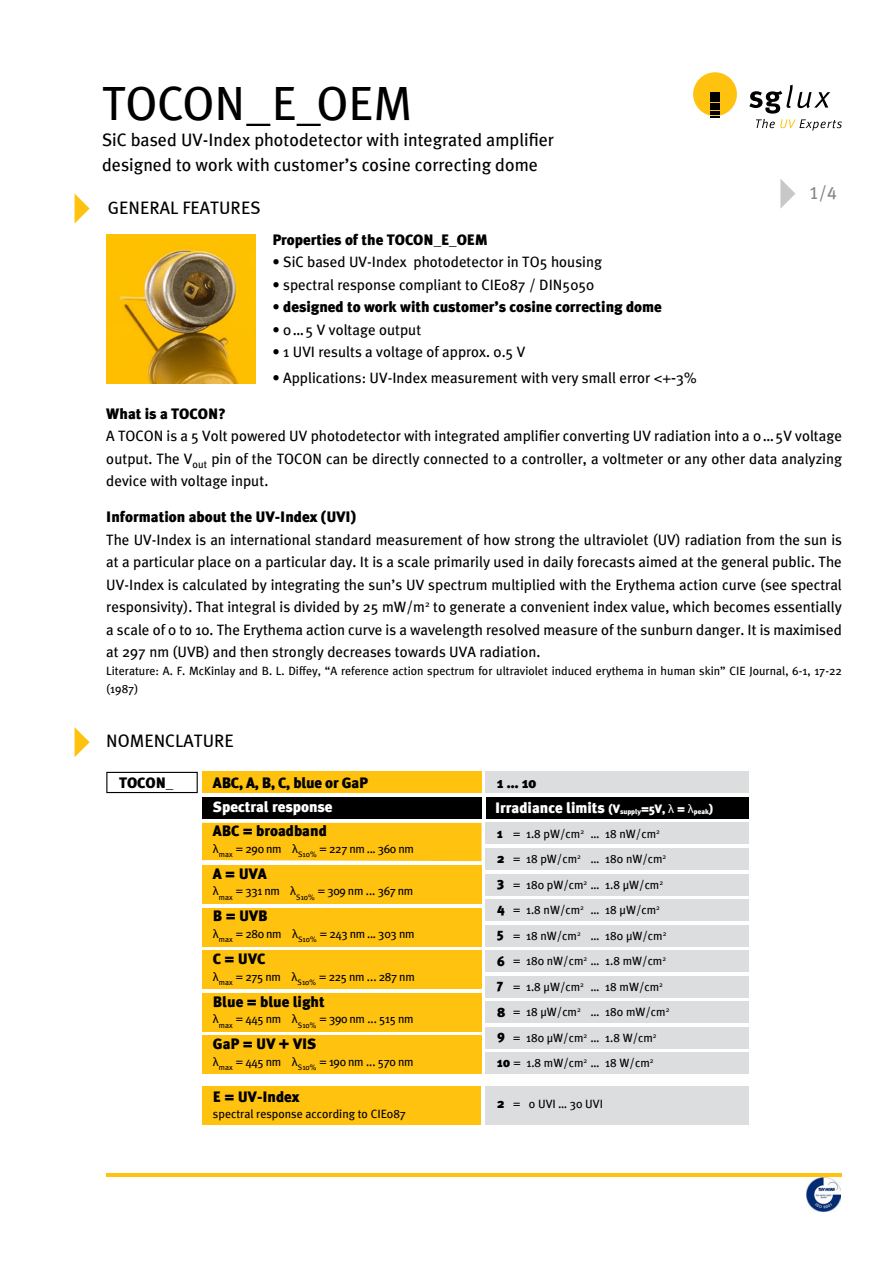
<style>
.page{position:relative;width:893px;height:1263px;background:#fff}
.page>*{position:absolute;margin:0;border:0;box-sizing:border-box;transform-origin:0 0}
.t1{font:48px "Meta Plus";color:#000}
.t2{font:18px/25.5px "Meta Plus";color:#000}
.t3{font:18px "Meta Plus Book Caps";color:#000}
.t4{font:18px "Meta Plus Book Caps";color:#848688}
.t5{font:15px/22.5px "Meta Plus";color:#000;text-align:justify}
.t6{font:900 15px "Meta Plus";color:#000}
.t7{font:900 15px "Meta Plus";color:#fff}
.t8{font:12px/18px "Meta Plus";color:#000}
.t9{font:12px "Meta Plus";letter-spacing:-.03em;color:#000}
.s1{font-weight:900}
.s2{font-weight:400}
.s3{font-family:"Helvetica"}
.s4{font-size:12px}
.s5{font-size:7.05px}
.s6{font-family:"Microsoft Sans Serif";font-weight:400;font-size:12px}
.s7{font-family:"Microsoft Sans Serif"}
.s8{font-weight:900;font-size:13.5px}
</style>
<div class="page">
<div style="left:106px;top:772px;width:92px;height:21px;border:1px solid #000"></div>
<svg style="left:749px;top:85px;width:93px;height:46px"></svg>
<div style="left:693px;top:72px;width:44px;height:44px;background:#ffc20e;border-radius:50%"></div>
<div style="left:710px;top:92px;width:10px;height:5px;background:#000"></div>
<hr style="left:710px;top:98px;width:10px;height:4px;background:#000">
<svg style="left:710px;top:103px;width:10px;height:15px"></svg>
<svg style="left:75px;top:194px;width:15px;height:29px"></svg>
<img style="left:107px;top:234px;width:148px;height:149px">
<svg style="left:780px;top:179px;width:15px;height:30px"></svg>
<svg style="left:75px;top:727px;width:15px;height:30px"></svg>
<div style="left:202px;top:772px;width:279px;height:21px;background:#ffc20e"></div>
<div style="left:486px;top:772px;width:263px;height:21px;background:#dcddde"></div>
<svg style="left:202px;top:797px;width:546px;height:64px;background:#8a7128"></svg>
<div style="left:202px;top:865px;width:279px;height:39px;background:#ffc20e"></div>
<div style="left:202px;top:908px;width:279px;height:38px;background:#ffc20e"></div>
<div style="left:202px;top:950px;width:279px;height:39px;background:#ffc20e"></div>
<div style="left:202px;top:993px;width:279px;height:38px;background:#ffc20e"></div>
<div style="left:202px;top:1086px;width:279px;height:39px;background:#ffc20e"></div>
<div style="left:486px;top:823px;width:263px;height:21px;background:#dcddde"></div>
<div style="left:486px;top:848px;width:263px;height:22px;background:#dcddde"></div>
<div style="left:486px;top:874px;width:263px;height:21px;background:#dcddde"></div>
<div style="left:486px;top:899px;width:263px;height:22px;background:#dcddde"></div>
<div style="left:486px;top:925px;width:263px;height:21px;background:#dcddde"></div>
<div style="left:486px;top:950px;width:263px;height:22px;background:#dcddde"></div>
<div style="left:486px;top:976px;width:263px;height:21px;background:#dcddde"></div>
<div style="left:486px;top:1001px;width:263px;height:22px;background:#dcddde"></div>
<div style="left:486px;top:1027px;width:263px;height:21px;background:#dcddde"></div>
<div style="left:486px;top:1052px;width:263px;height:22px;background:#dcddde"></div>
<div style="left:486px;top:1086px;width:263px;height:39px;background:#dcddde"></div>
<div style="left:202px;top:1035px;width:279px;height:39px;background:#ffc20e"></div>
<hr style="left:106px;top:1173px;width:736px;height:3px;background:#ffc20e">
<img style="left:806px;top:1178px;width:34px;height:34px">
<h1 class="t1" style="left:102px;top:76px;width:312px">TOCON_E<span class="s1">_</span>OEM</h1>
<p class="t2" style="left:102px;top:127px;width:453px">SiC based UV-Index photodetector with integrated amplifier designed to work with customer’s cosine correcting dome</p>
<p class="t3" style="left:108px;top:197px;width:154px">GENERAL FEATURES</p>
<p class="t6" style="left:272px;top:231px;width:217px">Properties of the TOCON_E_OEM</p>
<p class="t5" style="left:272px;top:251px;width:331px">• SiC based UV-Index photodetector in TO5 housing</p>
<p class="t5" style="left:272px;top:273px;width:323px">• spectral response compliant to CIE087 / DIN5050</p>
<p class="t6" style="left:272px;top:298px;width:391px"><span class="s2">•</span> designed to work with customer’s cosine correcting dome</p>
<p class="t5" style="left:272px;top:318px;width:150px">• 0…5 V voltage output</p>
<p class="t5" style="left:272px;top:341px;width:255px">• 1 UVI results a voltage of approx. 0.5 V</p>
<p class="t5" style="left:272px;top:366px;width:426px">• Applications: UV-Index measurement with very small error <span class="s3">&lt;+-</span>3%</p>
<p class="t4" style="left:809px;top:182px;width:29px">1/4</p>
<p class="t6" style="left:106px;top:405px;width:121px">What is a TOCON?</p>
<p class="t5" style="left:106px;top:425px;width:737px">A TOCON is a 5 Volt powered UV photodetector with integrated amplifier converting UV radiation into a 0…5V voltage output. The V<sub>out</sub> pin of the TOCON can be directly connected to a controller, a voltmeter or any other data analyzing device with voltage input.</p>
<p class="t6" style="left:106px;top:508px;width:251px">Information about the UV-Index (UVI)</p>
<p class="t5" style="left:106px;top:528px;width:737px">The UV-Index is an international standard measurement of how strong the ultraviolet (UV) radiation from the sun is at a particular place on a particular day. It is a scale primarily used in daily forecasts aimed at the general public. The UV-Index is calculated by integrating the sun’s UV spectrum multiplied with the Erythema action curve (see spectral responsivity). That integral is divided by 25 mW/m<sup>2</sup> to generate a convenient index value, which becomes essentially a scale of 0 to 10. The Erythema action curve is a wavelength resolved measure of the sunburn danger. It is maximised at 297 nm (UVB) and then strongly decreases towards UVA radiation.</p>
<p class="t8" style="left:106px;top:662px;width:737px">Literature: A. F. McKinlay and B. L. Diffey, “A reference action spectrum for ultraviolet induced erythema in human skin” CIE Journal, 6-1, 17-22 (1987)</p>
<p class="t3" style="left:106px;top:731px;width:127px">NOMENCLATURE</p>
<p class="t6" style="left:119px;top:774px;width:56px">TOCON_</p>
<p class="t6" style="left:213px;top:774px;width:156px">ABC, A, B, C, blue or GaP</p>
<p class="t6" style="left:497px;top:774px;width:41px">1 … 10</p>
<p class="t7" style="left:213px;top:798px;width:121px">Spectral response</p>
<p class="t7" style="left:495px;top:799px;width:219px">Irradiance limits <span class="s4">(V</span><span class="s5">supply</span><span class="s4">=5V,</span> <span class="s6">λ</span> <span class="s4">=</span> <span class="s6">λ</span><span class="s5">peak</span><span class="s4">)</span></p>
<p class="t6" style="left:213px;top:822px;width:115px">ABC = broadband</p>
<p class="t9" style="left:213px;top:842px;width:202px"><span class="s7">λ</span><sub>max</sub> = 290 nm <span class="s7">λ</span><sub>S10%</sub> = 227 nm ... 360 nm</p>
<p class="t6" style="left:213px;top:865px;width:55px">A = UVA</p>
<p class="t9" style="left:213px;top:884px;width:202px"><span class="s7">λ</span><sub>max</sub> = 331 nm <span class="s7">λ</span><sub>S10%</sub> = 309 nm ... 367 nm</p>
<p class="t6" style="left:213px;top:907px;width:56px">B = UVB</p>
<p class="t9" style="left:213px;top:927px;width:203px"><span class="s7">λ</span><sub>max</sub> = 280 nm <span class="s7">λ</span><sub>S10%</sub> = 243 nm ... 303 nm</p>
<p class="t6" style="left:213px;top:950px;width:54px">C = UVC</p>
<p class="t9" style="left:213px;top:969px;width:203px"><span class="s7">λ</span><sub>max</sub> = 275 nm <span class="s7">λ</span><sub>S10%</sub> = 225 nm ... 287 nm</p>
<p class="t6" style="left:213px;top:992px;width:113px">Blue = blue light</p>
<p class="t9" style="left:213px;top:1012px;width:202px"><span class="s7">λ</span><sub>max</sub> = 445 nm <span class="s7">λ</span><sub>S10%</sub> = 390 nm ... 515 nm</p>
<p class="t6" style="left:213px;top:1035px;width:105px">GaP = UV + VIS</p>
<p class="t9" style="left:213px;top:1055px;width:202px"><span class="s7">λ</span><sub>max</sub> = 445 nm <span class="s7">λ</span><sub>S10%</sub> = 190 nm ... 570 nm</p>
<p class="t6" style="left:213px;top:1088px;width:88px">E = UV-Index</p>
<p class="t8" style="left:213px;top:1105px;width:195px">spectral response according to CIE087</p>
<p class="t8" style="left:497px;top:824px;width:164px"><span class="s8">1</span> = 1.8 pW/cm<sup>2</sup> … 18 nW/cm<sup>2</sup></p>
<p class="t8" style="left:497px;top:850px;width:171px"><span class="s8">2</span> = 18 pW/cm<sup>2</sup> … 180 nW/cm<sup>2</sup></p>
<p class="t8" style="left:497px;top:875px;width:167px"><span class="s8">3</span> = 180 pW/cm<sup>2</sup> … 1.8 µW/cm<sup>2</sup></p>
<p class="t8" style="left:497px;top:901px;width:164px"><span class="s8">4</span> = 1.8 nW/cm<sup>2</sup> … 18 µW/cm<sup>2</sup></p>
<p class="t8" style="left:497px;top:926px;width:171px"><span class="s8">5</span> = 18 nW/cm<sup>2</sup> … 180 µW/cm<sup>2</sup></p>
<p class="t8" style="left:497px;top:952px;width:170px"><span class="s8">6</span> = 180 nW/cm<sup>2</sup> … 1.8 mW/cm<sup>2</sup></p>
<p class="t8" style="left:497px;top:977px;width:167px"><span class="s8">7</span> = 1.8 µW/cm<sup>2</sup> … 18 mW/cm<sup>2</sup></p>
<p class="t8" style="left:497px;top:1003px;width:174px"><span class="s8">8</span> = 18 µW/cm<sup>2</sup> … 180 mW/cm<sup>2</sup></p>
<p class="t8" style="left:497px;top:1028px;width:161px"><span class="s8">9</span> = 180 µW/cm<sup>2</sup> … 1.8 W/cm<sup>2</sup></p>
<p class="t8" style="left:497px;top:1054px;width:158px"><span class="s8">10</span> = 1.8 mW/cm<sup>2</sup> … 18 W/cm<sup>2</sup></p>
<p class="t8" style="left:497px;top:1094px;width:107px"><span class="s8">2</span> = 0 UVI … 30 UVI</p>
</div>
